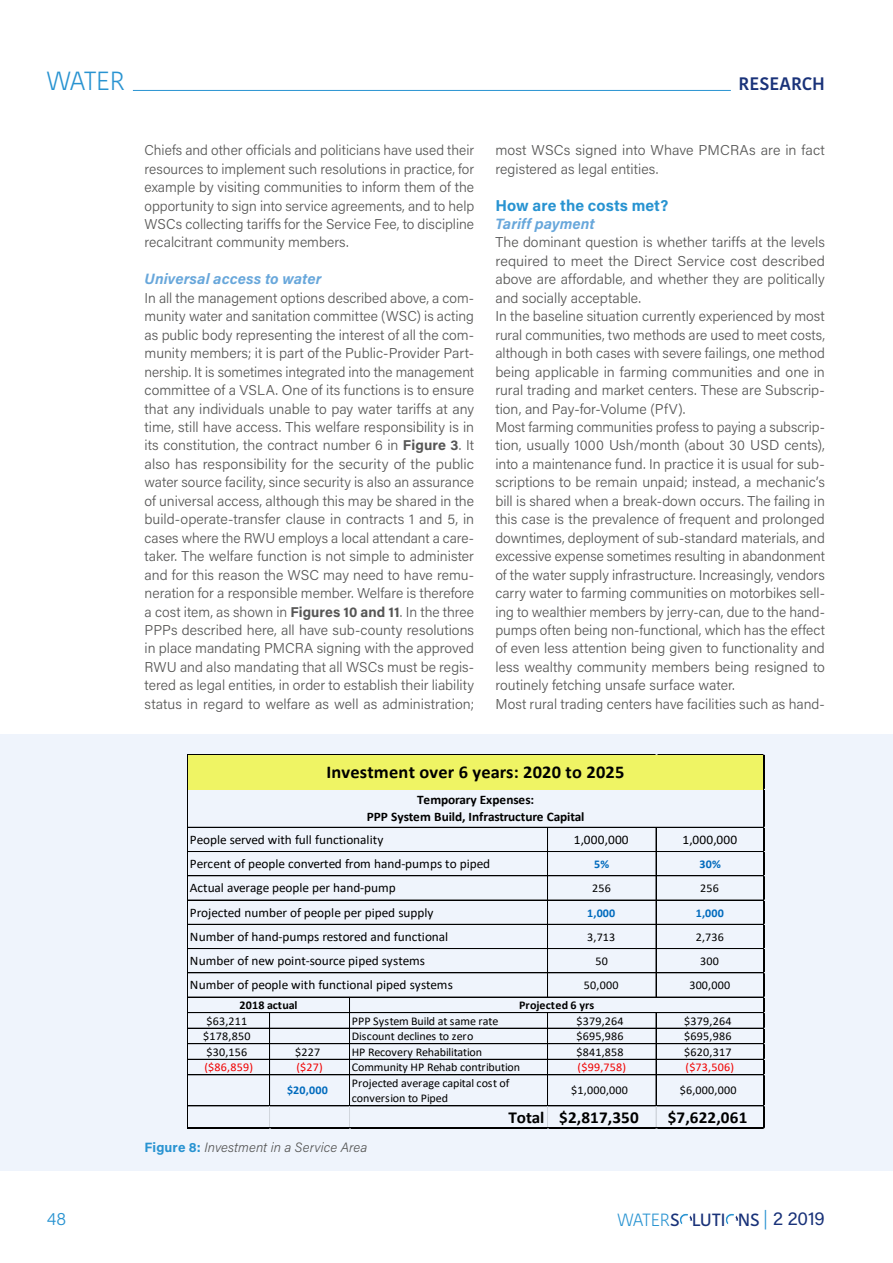
<style>
.page{position:relative;width:893px;height:1263px;background:#fff}
.page>*{position:absolute;margin:0;border:0;box-sizing:border-box;transform-origin:0 0}
.t1{font:300 26.25px "Kohinoor Bangla";letter-spacing:-.01em;color:#2893d1}
.t2{font:700 18px "Calibri";letter-spacing:.01em;color:#000}
.t3{font:600 18px "Kohinoor Bangla";color:#193279}
.t4{font:300 18px "Acumin Pro";color:#2893d1}
.t5{font:500 17.7px "Kohinoor Bangla";color:#193279}
.t6{font:700 16.8px "Calibri";letter-spacing:.01em;color:#000}
.WS-Subline_Research{font:700 15.75px "Acumin Pro";letter-spacing:.005em;color:#2893d1}
.WS-Subline_Research-2{font:italic 700 15px "Acumin Pro";letter-spacing:.005em;color:#68a7db}
.WS_Flow{font:300 14.25px/18.5px "Acumin Pro";color:#575756;text-align:justify}
.WS_Picture_caption{font:italic 300 13.5px "Acumin Pro";letter-spacing:.005em;color:#575756}
.t7{font:13.05px/24.3px "Calibri";color:#000}
.t8{font:700 13.05px/17.4px "Calibri";letter-spacing:-.015em;color:#000;text-align:center}
.t9{font:11.85px/15.6px "Calibri";color:#000}
.t10{font:11.85px "Calibri";letter-spacing:.015em;color:#f00}
.t11{font:11.85px "Calibri";letter-spacing:-.02em;color:#000}
.t12{font:700 11.85px "Calibri";letter-spacing:.01em;color:#000}
.t13{font:700 11.85px "Calibri";letter-spacing:.015em;color:#0070c0}
.s1{font-weight:700}
.s2{font-weight:700;font-style:normal;color:#2893d1}
.s3{font-weight:300;color:#2893d1}
.s4{font-weight:400;font-size:18px;color:#2893d1}
.s5{font-family:"Acumin Pro";font-weight:400;font-size:18px}
</style>
<div class="page">
<svg style="left:679px;top:1213px;width:14px;height:11px"></svg>
<svg style="left:725px;top:1213px;width:14px;height:11px"></svg>
<hr style="left:133px;top:90px;width:598px;height:1px;background:#2893d1">
<div style="left:0;top:734px;width:893px;height:437px;background:#eff4fc"></div>
<div style="left:188px;top:755px;width:576px;height:35px;background:#eff464"></div>
<hr style="left:188px;top:754px;width:576px;height:1px;background:#000">
<hr style="left:188px;top:827px;width:575px;height:1px;background:#000">
<hr style="left:188px;top:851px;width:575px;height:1px;background:#000">
<hr style="left:188px;top:875px;width:575px;height:1px;background:#000">
<hr style="left:188px;top:900px;width:575px;height:1px;background:#000">
<hr style="left:188px;top:924px;width:575px;height:1px;background:#000">
<hr style="left:188px;top:948px;width:575px;height:1px;background:#000">
<hr style="left:188px;top:972px;width:575px;height:1px;background:#000">
<hr style="left:188px;top:997px;width:575px;height:1px;background:#000">
<hr style="left:547px;top:827px;width:1px;height:170px;background:#000">
<hr style="left:656px;top:827px;width:1px;height:170px;background:#000">
<hr style="left:188px;top:1012px;width:575px;height:1px;background:#000">
<hr style="left:188px;top:1028px;width:575px;height:1px;background:#000">
<hr style="left:188px;top:1043px;width:575px;height:1px;background:#000">
<hr style="left:188px;top:1059px;width:575px;height:1px;background:#000">
<hr style="left:188px;top:1074px;width:575px;height:1px;background:#000">
<hr style="left:269px;top:1013px;width:1px;height:93px;background:#000">
<hr style="left:349px;top:997px;width:1px;height:109px;background:#000">
<hr style="left:547px;top:1013px;width:1px;height:93px;background:#000">
<hr style="left:656px;top:1013px;width:1px;height:93px;background:#000">
<hr style="left:188px;top:1105px;width:575px;height:1px;background:#000">
<hr style="left:188px;top:1127px;width:576px;height:1px;background:#000">
<hr style="left:763px;top:755px;width:1px;height:373px;background:#000">
<hr style="left:187px;top:754px;width:1px;height:374px;background:#000">
<svg style="left:656px;top:1106px;width:1px;height:23px"></svg>
<svg style="left:547px;top:1106px;width:1px;height:23px"></svg>
<svg style="left:349px;top:1106px;width:1px;height:23px"></svg>
<svg style="left:269px;top:1106px;width:2px;height:23px"></svg>
<h1 class="t1" style="left:47px;top:62px;width:80px">WATER</h1>
<p class="t3" style="left:738px;top:69px;width:88px">RESEARCH</p>
<p class="WS_Flow" style="left:145px;top:140px;width:331px">Chiefs and other officials and politicians have used their resources to implement such resolutions in practice, for example by visiting communities to inform them of the opportunity to sign into service agreements, and to help WSCs collecting tariffs for the Service Fee, to discipline recalcitrant community members.</p>
<p class="WS-Subline_Research-2" style="left:145px;top:268px;width:178px">Universal access to water</p>
<p class="WS_Flow" style="left:145px;top:288px;width:331px;text-align:left">In all the management options described above, a com&shy;munity water and sanitation committee (WSC) is acting as public body representing the interest of all the com&shy;munity members; it is part of the Public-Provider Part&shy;nership. It is sometimes integrated into the management committee of a VSLA. One of its functions is to ensure that any individuals unable to pay water tariffs at any time, still have access. This welfare responsibility is in its constitution, the contract number 6 in <span class="s1">Figure 3</span>. It also has responsibility for the security of the public water source facility, since security is also an assurance of universal access, although this may be shared in the build-operate-transfer clause in contracts 1 and 5, in cases where the RWU employs a local attendant a care&shy;taker. The welfare function is not simple to administer and for this reason the WSC may need to have remu&shy;neration for a responsible member. Welfare is therefore a cost item, as shown in <span class="s1">Figures 10 and 11</span>. In the three PPPs described here, all have sub-county resolutions in place mandating PMCRA signing with the approved RWU and also mandating that all WSCs must be regis&shy;tered as legal entities, in order to establish their liability status in regard to welfare as well as administration;</p>
<p class="WS_Flow" style="left:495px;top:140px;width:331px">most WSCs signed into Whave PMCRAs are in fact registered as legal entities.</p>
<p class="WS-Subline_Research" style="left:495px;top:194px;width:175px">How are the costs met?</p>
<p class="WS-Subline_Research-2" style="left:495px;top:213px;width:101px">Tariff payment</p>
<p class="WS_Flow" style="left:495px;top:233px;width:331px">The dominant question is whether tariffs at the levels required to meet the Direct Service cost described above are affordable, and whether they are politically and socially acceptable.</p>
<p class="WS_Flow" style="left:495px;top:306px;width:331px">In the baseline situation currently experienced by most rural communities, two methods are used to meet costs, although in both cases with severe failings, one method being applicable in farming communities and one in rural trading and market centers. These are Subscrip&shy;tion, and Pay-for-Volume (PfV).</p>
<p class="WS_Flow" style="left:495px;top:417px;width:331px">Most farming communities profess to paying a subscrip&shy;tion, usually 1000 Ush/month (about 30 USD cents), into a maintenance fund. In practice it is usual for sub&shy;scriptions to be remain unpaid; instead, a mechanic’s bill is shared when a break-down occurs. The failing in this case is the prevalence of frequent and prolonged downtimes, deployment of sub-standard materials, and excessive expense sometimes resulting in abandonment of the water supply infrastructure. Increasingly, vendors carry water to farming communities on motorbikes sell&shy;ing to wealthier members by jerry-can, due to the hand&shy;pumps often being non-functional, which has the effect of even less attention being given to functionality and less wealthy community members being resigned to routinely fetching unsafe surface water.</p>
<p class="WS_Flow" style="left:495px;top:694px;width:331px">Most rural trading centers have facilities such as hand-</p>
<p class="t2" style="left:326px;top:759px;width:299px">Investment over 6 years: 2020 to 2025</p>
<p class="t8" style="left:367px;top:791px;width:219px">Temporary Expenses:<br>PPP System Build, Infrastructure Capital</p>
<p class="t7" style="left:190px;top:827px;width:302px">People served with full functionality<br>Percent of people converted from hand-pumps to piped</p>
<p class="t7" style="left:190px;top:900px;width:245px">Projected number of people per piped supply</p>
<p class="t7" style="left:190px;top:875px;width:207px">Actual average people per hand-pump</p>
<p class="t7" style="left:190px;top:924px;width:265px">Number of hand-pumps restored and functional<br>Number of new point-source piped systems<br>Number of people with functional piped systems</p>
<p class="t7" style="left:574px;top:827px;width:56px">1,000,000</p>
<p class="t7" style="left:682px;top:827px;width:56px">1,000,000</p>
<p class="t13" style="left:594px;top:856px;width:17px">5%</p>
<p class="t13" style="left:699px;top:856px;width:23px">30%</p>
<p class="t9" style="left:592px;top:880px;width:20px">256</p>
<p class="t9" style="left:700px;top:880px;width:20px">256</p>
<p class="t13" style="left:587px;top:904px;width:30px">1,000</p>
<p class="t13" style="left:696px;top:904px;width:30px">1,000</p>
<p class="t9" style="left:587px;top:929px;width:30px">3,713</p>
<p class="t9" style="left:696px;top:929px;width:30px">2,736</p>
<p class="t9" style="left:595px;top:953px;width:14px">50</p>
<p class="t9" style="left:700px;top:953px;width:20px">300</p>
<p class="t9" style="left:584px;top:977px;width:36px">50,000</p>
<p class="t9" style="left:689px;top:977px;width:42px">300,000</p>
<p class="t12" style="left:239px;top:997px;width:60px">2018 actual</p>
<p class="t12" style="left:519px;top:997px;width:77px">Projected 6 yrs</p>
<p class="t9" style="left:206px;top:1013px;width:42px">$63,211</p>
<p class="t9" style="left:352px;top:1013px;width:148px">PPP System Build at same rate</p>
<p class="t9" style="left:576px;top:1013px;width:49px">$379,264</p>
<p class="t9" style="left:684px;top:1013px;width:49px">$379,264</p>
<p class="t9" style="left:203px;top:1028px;width:49px">$178,850</p>
<p class="t9" style="left:352px;top:1028px;width:123px">Discount declines to zero</p>
<p class="t9" style="left:576px;top:1028px;width:49px">$695,986</p>
<p class="t9" style="left:684px;top:1028px;width:49px">$695,986</p>
<p class="t9" style="left:206px;top:1044px;width:42px">$30,156</p>
<p class="t9" style="left:295px;top:1044px;width:27px">$227</p>
<p class="t11" style="left:352px;top:1044px;width:132px">HP Recovery Rehabilitation</p>
<p class="t9" style="left:576px;top:1044px;width:49px">$841,858</p>
<p class="t9" style="left:684px;top:1044px;width:49px">$620,317</p>
<p class="t10" style="left:204px;top:1059px;width:50px">($86,859)</p>
<p class="t10" style="left:297px;top:1059px;width:28px">($27)</p>
<p class="t9" style="left:352px;top:1059px;width:170px">Community HP Rehab contribution</p>
<p class="t10" style="left:578px;top:1059px;width:50px">($99,758)</p>
<p class="t10" style="left:685px;top:1059px;width:50px">($73,506)</p>
<p class="t13" style="left:287px;top:1082px;width:42px">$20,000</p>
<p class="t9" style="left:352px;top:1075px;width:159px">Projected average capital cost of conversion to Piped</p>
<p class="t9" style="left:571px;top:1082px;width:58px">$1,000,000</p>
<p class="t9" style="left:680px;top:1082px;width:58px">$6,000,000</p>
<p class="t6" style="left:508px;top:1105px;width:132px">Total $2,817,350</p>
<p class="t6" style="left:668px;top:1105px;width:81px">$7,622,061</p>
<p class="WS_Picture_caption" style="left:145px;top:1137px;width:224px"><span class="s2">Figure 8:</span> Investment in a Service Area</p>
<p class="t4" style="left:47px;top:1207px;width:21px">48</p>
<p class="t5" style="left:617px;top:1205px;width:209px"><span class="s3">WATER</span>S LUTI NS <span class="s4">|</span> <span class="s5">2 2019</span></p>
</div>
